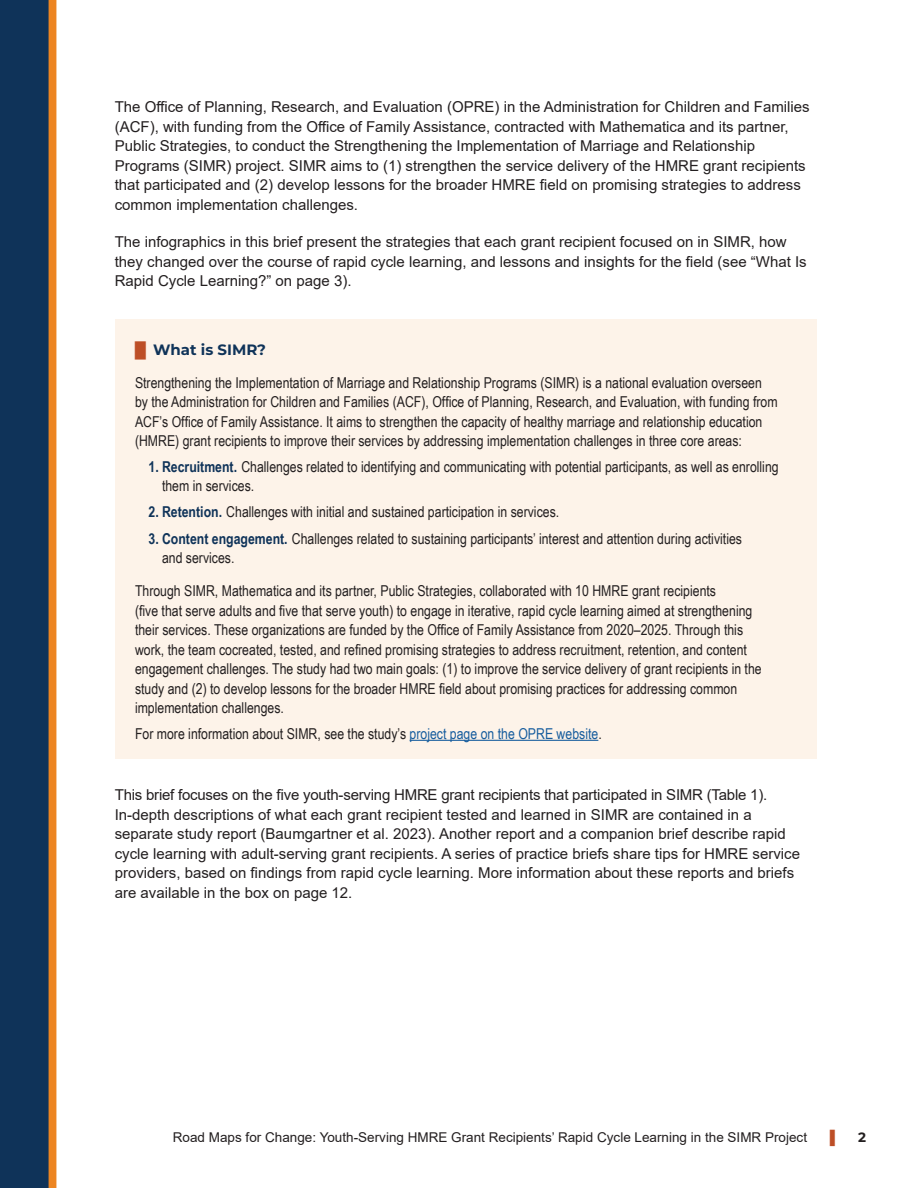
<style>
.page{position:relative;width:918px;height:1188px;background:#fff}
.page>*{position:absolute;margin:0;border:0;box-sizing:border-box;transform-origin:0 0}
.t1{font:15px/19.5px "Arial Narrow";color:#231f20}
.t2{font:15px/19.5px "Arial";color:#231f20}
.t3{font:700 15px "Montserrat";color:#0f3359}
.t4{font:13.5px "Arial";color:#231f20}
.t5{font:13.5px "Arial";color:#bd4e26}
.t6{font:700 13.5px "Montserrat";color:#231f20}
.s1{font-family:"Arial";font-weight:900;color:#bd4e26}
.s2{font-weight:700;color:#0f3359}
.s3{color:#175d9e}
</style>
<div class="page">
<div style="left:0;top:0;width:52px;height:1188px;background:#0f3359"></div>
<div style="left:115px;top:320px;width:702px;height:439px;background:#fdf3e9"></div>
<div style="left:49px;top:0;width:7px;height:1188px;background:#ed8521"></div>
<hr style="left:410px;top:740px;width:188px;height:1px;background:#175d9e">
<p class="t2" style="left:115px;top:97px;width:696px">The Office of Planning, Research, and Evaluation (OPRE) in the Administration for Children and Families (ACF), with funding from the Office of Family Assistance, contracted with Mathematica and its partner, Public Strategies, to conduct the Strengthening the Implementation of Marriage and Relationship Programs (SIMR) project. SIMR aims to (1) strengthen the service delivery of the HMRE grant recipients that participated and (2) develop lessons for the broader HMRE field on promising strategies to address common implementation challenges.</p>
<p class="t2" style="left:115px;top:232px;width:693px">The infographics in this brief present the strategies that each grant recipient focused on in SIMR, how they changed over the course of rapid cycle learning, and lessons and insights for the field (see “What Is<br>Rapid Cycle Learning?” on page 3).</p>
<p class="t3" style="left:135px;top:339px;width:133px"><span class="s1">█</span> What is SIMR?</p>
<p class="t1" style="left:135px;top:372px;width:628px">Strengthening the Implementation of Marriage and Relationship Programs (SIMR) is a national evaluation overseen</p>
<p class="t1" style="left:135px;top:392px;width:644px">by the Administration for Children and Families (ACF), Office of Planning, Research, and Evaluation, with funding from<br>ACF’s Office of Family Assistance. It aims to strengthen the capacity of healthy marriage and relationship education (HMRE) grant recipients to improve their services by addressing implementation challenges in three core areas:</p>
<p class="t1" style="left:162px;top:456px;width:618px;text-indent:-14px"><span class="s2">1. Recruitment.</span> Challenges related to identifying and communicating with potential participants, as well as enrolling them in services.</p>
<p class="t1" style="left:148px;top:502px;width:412px"><span class="s2">2. Retention.</span> Challenges with initial and sustained participation in services.</p>
<p class="t1" style="left:162px;top:528px;width:582px;text-indent:-14px"><span class="s2">3. Content engagement.</span> Challenges related to sustaining participants’ interest and attention during activities and services.</p>
<p class="t1" style="left:135px;top:581px;width:628px">Through SIMR, Mathematica and its partner, Public Strategies, collaborated with 10 HMRE grant recipients<br>(five that serve adults and five that serve youth) to engage in iterative, rapid cycle learning aimed at strengthening their services. These organizations are funded by the Office of Family Assistance from 2020–2025. Through this work, the team cocreated, tested, and refined promising strategies to address recruitment, retention, and content engagement challenges. The study had two main goals: (1) to improve the service delivery of grant recipients in the study and (2) to develop lessons for the broader HMRE field about promising practices for addressing common implementation challenges.</p>
<p class="t1" style="left:135px;top:723px;width:468px">For more information about SIMR, see the study’s <span class="s3">project page on the OPRE website</span>.</p>
<p class="t2" style="left:115px;top:785px;width:687px">This brief focuses on the five youth-serving HMRE grant recipients that participated in SIMR (Table 1).<br>In-depth descriptions of what each grant recipient tested and learned in SIMR are contained in a separate study report (Baumgartner et al. 2023). Another report and a companion brief describe rapid cycle learning with adult-serving grant recipients. A series of practice briefs share tips for HMRE service providers, based on findings from rapid cycle learning. More information about these reports and briefs are available in the box on page 12.</p>
<p class="t4" style="left:173px;top:1128px;width:636px">Road Maps for Change: Youth-Serving HMRE Grant Recipients’ Rapid Cycle Learning in the SIMR Project</p>
<p class="t5" style="left:830px;top:1128px;width:11px">▌</p>
<p class="t6" style="left:858px;top:1128px;width:9px">2</p>
</div>
